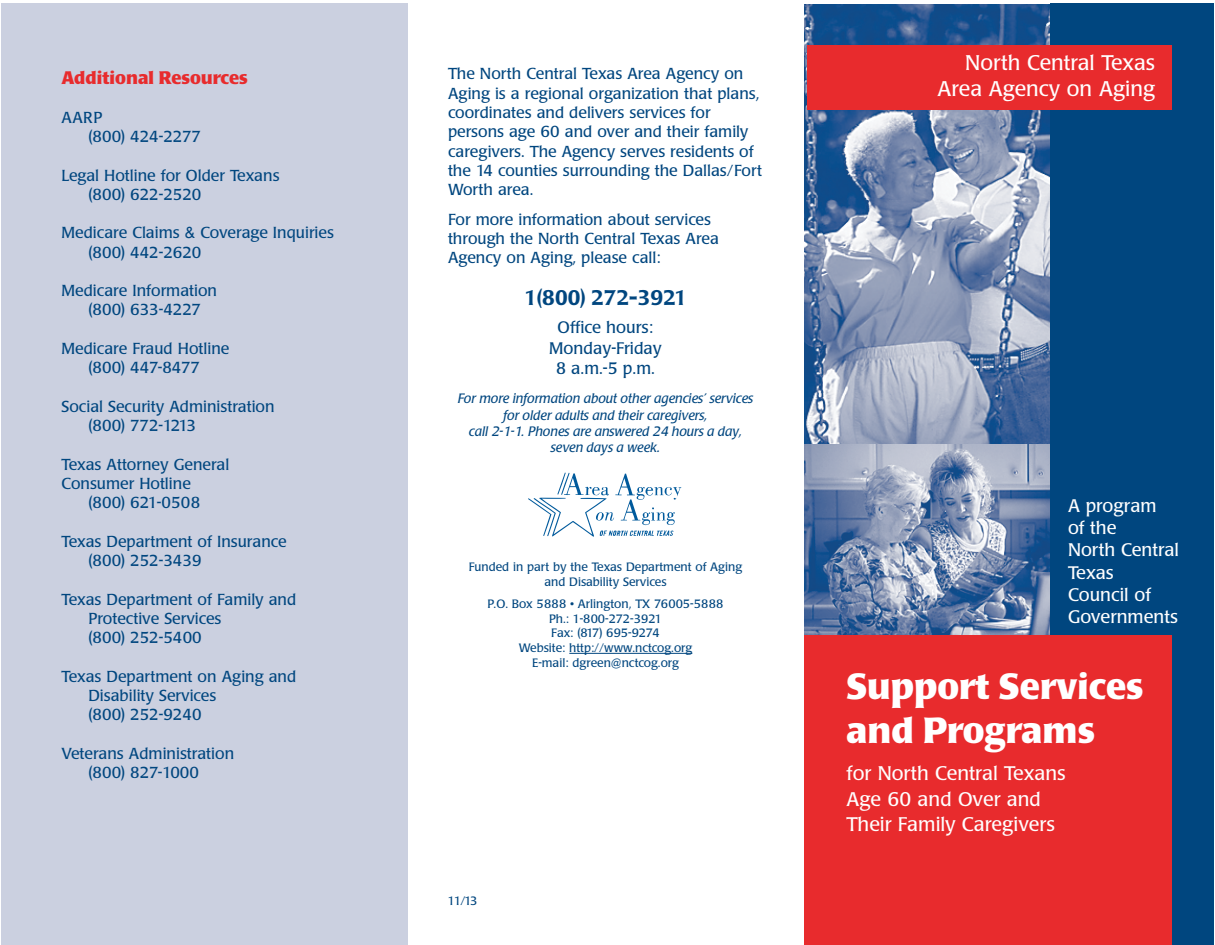
<style>
.page{position:relative;width:1215px;height:945px;background:#fff}
.page>*{position:absolute;margin:0;border:0;box-sizing:border-box;transform-origin:0 0}
.t1{font:700 36px/44px "Poppl Laudatio";color:#fff}
.t2{font:21px/25.7px "Poppl Laudatio";color:#fff;text-align:right}
.t3{font:500 21px "Poppl Laudatio";color:#00467f}
.t4{font:19.5px/25.5px "Poppl Laudatio";color:#fff}
.t5{font:18px/22px "Poppl Laudatio";color:#fff}
.t6{font:700 18px "Poppl Laudatio";color:#e82b2d}
.t7{font:16.5px/20.2px "Poppl Laudatio";color:#00467f;text-align:center}
.t8{font:15.75px/19.2px "Poppl Laudatio";color:#00467f}
.t9{font:italic 13.5px/16.2px "Poppl Laudatio";color:#00467f;text-align:center}
.t10{font:12px/14.7px "Poppl Laudatio";color:#00467f;text-align:center}
.s1{font-family:"Helvetica"}
</style>
<div class="page">
<div style="left:1px;top:4px;width:407px;height:941px;background:#cbd0e0"></div>
<img style="left:804px;top:444px;width:247px;height:191px">
<img style="left:804px;top:4px;width:247px;height:440px">
<div style="left:1051px;top:4px;width:163px;height:941px;background:#00467f"></div>
<div style="left:804px;top:635px;width:368px;height:310px;background:#e82b2d"></div>
<div style="left:807px;top:45px;width:365px;height:64px;background:#e82b2d"></div>
<hr style="left:569px;top:653px;width:123px;height:1px;background:#00467f">
<svg style="left:528px;top:473px;width:153px;height:64px"></svg>
<p class="t6" style="left:62px;top:70px;width:188px">Additional Resources</p>
<p class="t8" style="left:89px;top:109px;width:114px;text-indent:-27px">AARP<br>(800) 424-2277</p>
<p class="t8" style="left:89px;top:167px;width:193px;text-indent:-27px">Legal Hotline for Older Texans (800) 622-2520</p>
<p class="t8" style="left:89px;top:225px;width:247px;text-indent:-27px">Medicare Claims <span class="s1">&amp;</span> Coverage Inquiries (800) 442-2620</p>
<p class="t8" style="left:89px;top:283px;width:130px;text-indent:-27px">Medicare Information (800) 633-4227</p>
<p class="t8" style="left:62px;top:341px;width:169px;text-align:center">Medicare Fraud Hotline (800) 447-8477</p>
<p class="t8" style="left:89px;top:398px;width:188px;text-indent:-27px">Social Security Administration (800) 772-1213</p>
<p class="t8" style="left:62px;top:456px;width:169px">Texas Attorney General</p>
<p class="t8" style="left:62px;top:475px;width:131px">Consumer Hotline</p>
<p class="t8" style="left:89px;top:495px;width:113px">(800) 621-0508</p>
<p class="t8" style="left:89px;top:533px;width:200px;text-indent:-27px">Texas Department of Insurance (800) 252-3439</p>
<p class="t8" style="left:89px;top:591px;width:209px;text-indent:-27px">Texas Department of Family and<br>Protective Services<br>(800) 252-5400</p>
<p class="t8" style="left:89px;top:668px;width:209px;text-indent:-27px">Texas Department on Aging and<br>Disability Services<br>(800) 252-9240</p>
<p class="t8" style="left:62px;top:745px;width:174px;text-align:center">Veterans Administration (800) 827-1000</p>
<p class="t8" style="left:448px;top:66px;width:315px">The North Central Texas Area Agency on Aging is a regional organization that plans, coordinates and delivers services for persons age 60 and over and their family caregivers. The Agency serves residents of the 14 counties surrounding the Dallas/Fort Worth area.</p>
<p class="t8" style="left:448px;top:211px;width:273px">For more information about services through the North Central Texas Area<br>Agency on Aging, please call:</p>
<h2 class="t3" style="left:524px;top:289px;width:164px">1(800) 272-3921</h2>
<p class="t7" style="left:549px;top:319px;width:114px">Office hours:<br>Monday-Friday<br>8 a.m.-5 p.m.</p>
<p class="t9" style="left:458px;top:392px;width:297px">For more information about other agencies’ services for older adults and their caregivers,<br>call 2-1-1. Phones are answered 24 hours a day, seven days a week.</p>
<p class="t10" style="left:469px;top:561px;width:275px">Funded in part by the Texas Department of Aging and Disability Services</p>
<p class="t10" style="left:488px;top:598px;width:237px">P.O. Box 5888 • Arlington, TX 76005-5888<br>Ph.: 1-800-272-3921<br>Fax: (817) 695-9274<br>Website: http://www.nctcog.org<br>E-mail: dgreen@nctcog.org</p>
<p class="t10" style="left:448px;top:895px;width:31px">11/13</p>
<h2 class="t2" style="left:938px;top:52px;width:219px">North Central Texas<br>Area Agency on Aging</h2>
<p class="t5" style="left:1068px;top:497px;width:113px">A program<br>of the<br>North Central<br>Texas<br>Council of<br>Governments</p>
<h1 class="t1" style="left:847px;top:668px;width:298px">Support Services and Programs</h1>
<p class="t4" style="left:847px;top:763px;width:221px">for North Central Texans<br>Age 60 and Over and<br>Their Family Caregivers</p>
</div>
